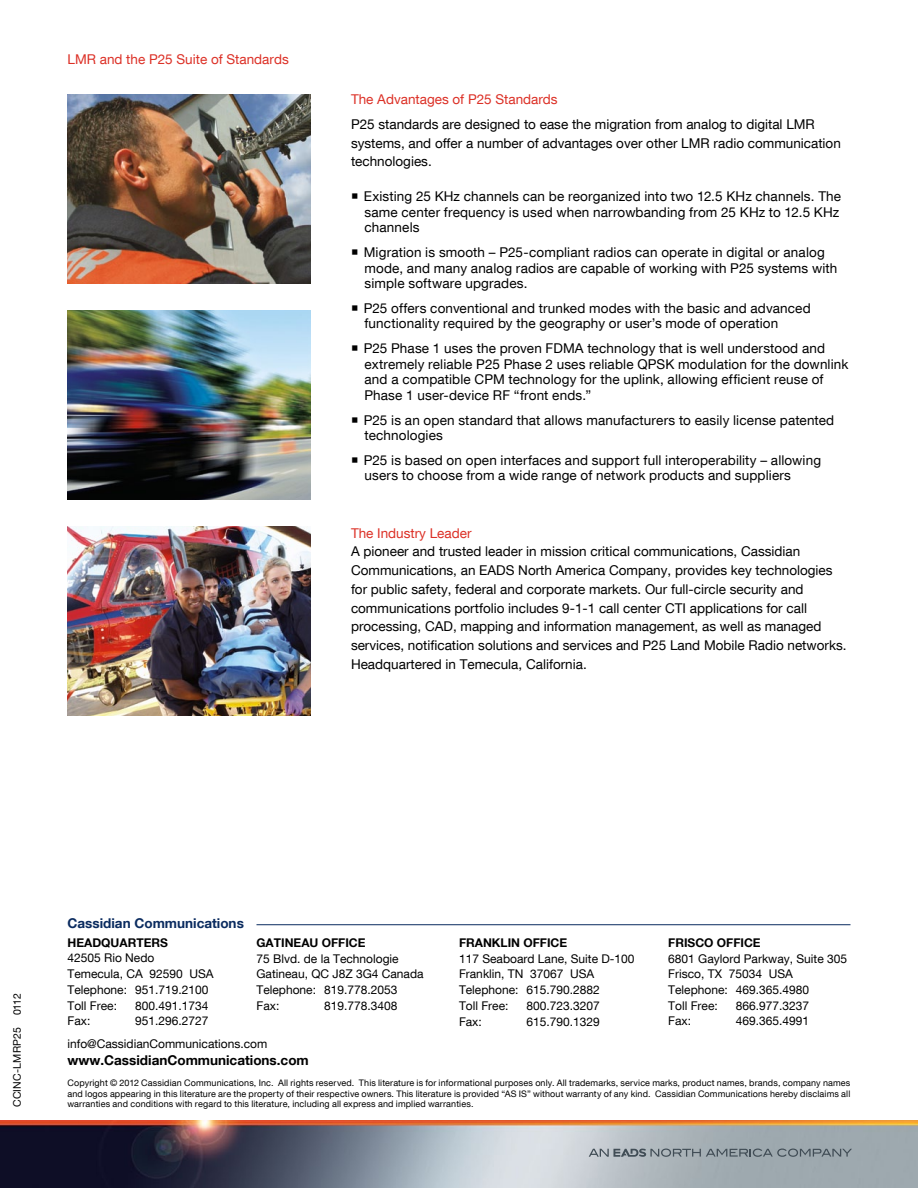
<style>
.page{position:relative;width:918px;height:1188px;background:#fff}
.page>*{position:absolute;margin:0;border:0;box-sizing:border-box;transform-origin:0 0}
.t1{font:13.5px/15.8px "Helvetica Neue LT Com";letter-spacing:.005em;color:#000}
.t2{font:13.5px "Helvetica Neue LT Com";color:#dc3026}
.t3{font:700 13.5px "Helvetica Neue LT Com";color:#000}
.t4{font:700 13.5px "Helvetica Neue LT Com";color:#0a2b5f}
.t5{font:12px/15.8px "Helvetica Neue LT Com";color:#000}
.t6{font:700 12px "Helvetica Neue LT Com";color:#000}
.t7{font:10.5px "Helvetica Neue LT Com";letter-spacing:.015em;color:#000}
.t8{font:9px/10.5px "Helvetica Neue LT Com";letter-spacing:.015em;color:#000;text-align:justify}
</style>
<div class="page">
<img style="left:68px;top:526px;width:242px;height:190px">
<img style="left:68px;top:310px;width:242px;height:190px">
<img style="left:68px;top:94px;width:242px;height:190px">
<img style="left:0;top:1120px;width:918px;height:68px">
<svg style="left:589px;top:1149px;width:263px;height:8px;background:#848e95"></svg>
<hr style="left:256px;top:924px;width:594px;height:1px;background:#0a2b5f">
<p class="t2" style="left:68px;top:51px;width:223px">LMR and the P25 Suite of Standards</p>
<p class="t2" style="left:351px;top:91px;width:208px">The Advantages of P25 Standards</p>
<p class="t1" style="left:351px;top:114px;width:491px;line-height:18.8px">P25 standards are designed to ease the migration from analog to digital LMR systems, and offer a number of advantages over other LMR radio communication technologies.</p>
<p class="t1" style="left:364px;top:188px;width:479px">Existing 25 KHz channels can be reorganized into two 12.5 KHz channels. The same center frequency is used when narrowbanding from 25 KHz to 12.5 KHz channels</p>
<p class="t1" style="left:364px;top:244px;width:475px">Migration is smooth – P25-compliant radios can operate in digital or analog mode, and many analog radios are capable of working with P25 systems with simple software upgrades.</p>
<p class="t1" style="left:364px;top:300px;width:449px">P25 offers conventional and trunked modes with the basic and advanced functionality required by the geography or user’s mode of operation</p>
<p class="t1" style="left:364px;top:340px;width:486px">P25 Phase 1 uses the proven FDMA technology that is well understood and extremely reliable P25 Phase 2 uses reliable QPSK modulation for the downlink and a compatible CPM technology for the uplink, allowing efficient reuse of Phase 1 user-device RF “front ends.”</p>
<p class="t1" style="left:364px;top:412px;width:472px">P25 is an open standard that allows manufacturers to easily license patented technologies</p>
<p class="t1" style="left:364px;top:452px;width:459px">P25 is based on open interfaces and support full interoperability – allowing users to choose from a wide range of network products and suppliers</p>
<p class="t2" style="left:351px;top:525px;width:122px">The Industry Leader</p>
<p class="t1" style="left:351px;top:542px;width:497px;line-height:18.8px">A pioneer and trusted leader in mission critical communications, Cassidian Communications, an EADS North America Company, provides key technologies for public safety, federal and corporate markets. Our full-circle security and communications portfolio includes 9-1-1 call center CTI applications for call processing, CAD, mapping and information management, as well as managed services, notification solutions and services and P25 Land Mobile Radio networks.<br>Headquartered in Temecula, California.</p>
<p class="t7" style="left:11px;top:1107px;width:115px;rotate:-90deg">CCINC-LMRP25 0112</p>
<p class="t4" style="left:68px;top:914px;width:178px">Cassidian Communications</p>
<p class="t6" style="left:68px;top:935px;width:102px">HEADQUARTERS</p>
<p class="t5" style="left:68px;top:950px;width:148px">42505 Rio Nedo<br>Temecula, CA 92590 USA<br>Telephone: 951.719.2100<br>Toll Free:</p>
<p class="t5" style="left:135px;top:997px;width:75px">800.491.1734</p>
<p class="t6" style="left:256px;top:935px;width:111px">GATINEAU OFFICE</p>
<p class="t5" style="left:256px;top:950px;width:169px">75 Blvd. de la Technologie<br>Gatineau, QC J8Z 3G4 Canada<br>Telephone: 819.778.2053<br>Fax:</p>
<p class="t5" style="left:324px;top:997px;width:75px">819.778.3408</p>
<p class="t6" style="left:459px;top:935px;width:110px">FRANKLIN OFFICE</p>
<p class="t5" style="left:459px;top:950px;width:177px">117 Seaboard Lane, Suite D-100<br>Franklin, TN 37067 USA<br>Telephone: 615.790.2882<br>Toll Free:</p>
<p class="t5" style="left:526px;top:997px;width:75px">800.723.3207</p>
<p class="t6" style="left:668px;top:935px;width:94px">FRISCO OFFICE</p>
<p class="t5" style="left:668px;top:950px;width:180px">6801 Gaylord Parkway, Suite 305<br>Frisco, TX 75034 USA<br>Telephone: 469.365.4980<br>Toll Free:</p>
<p class="t5" style="left:736px;top:997px;width:75px">866.977.3237</p>
<p class="t5" style="left:68px;top:1013px;width:24px">Fax:</p>
<p class="t5" style="left:135px;top:1013px;width:75px">951.296.2727</p>
<p class="t5" style="left:459px;top:1013px;width:24px">Fax:</p>
<p class="t5" style="left:526px;top:1013px;width:75px">615.790.1329</p>
<p class="t5" style="left:668px;top:1013px;width:24px">Fax:</p>
<p class="t5" style="left:736px;top:1013px;width:75px">469.365.4991</p>
<p class="t5" style="left:68px;top:1036px;width:201px">info@CassidianCommunications.com</p>
<p class="t3" style="left:68px;top:1051px;width:243px">www.CassidianCommunications.com</p>
<p class="t8" style="left:68px;top:1078px;width:784px">Copyright © 2012 Cassidian Communications, Inc. All rights reserved. This literature is for informational purposes only. All trademarks, service marks, product names, brands, company names and logos appearing in this literature are the property of their respective owners. This literature is provided “AS IS” without warranty of any kind. Cassidian Communications hereby disclaims all warranties and conditions with regard to this literature, including all express and implied warranties.</p>
</div>
